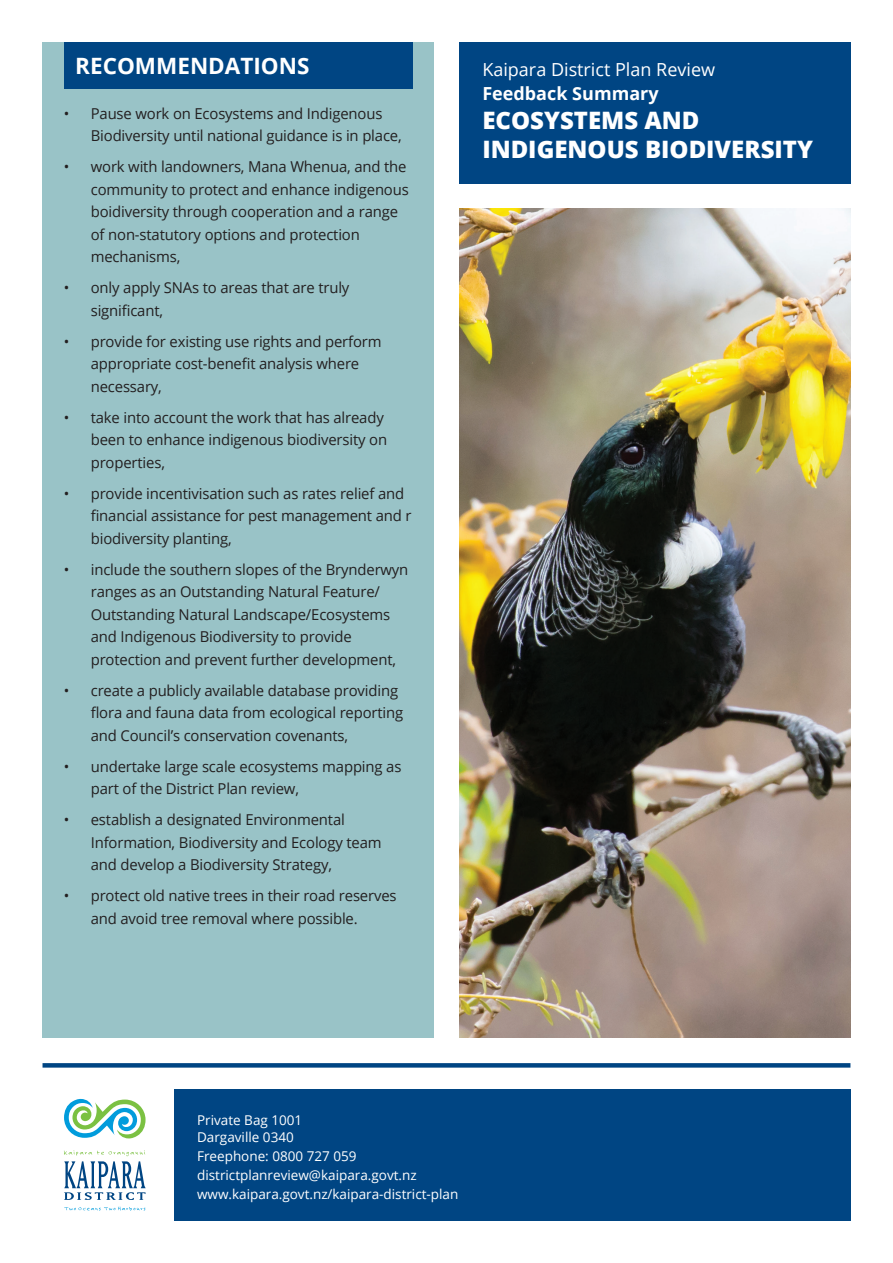
<style>
.page{position:relative;width:893px;height:1263px;background:#fff}
.page>*{position:absolute;margin:0;border:0;box-sizing:border-box;transform-origin:0 0}
.t1{font:800 24px/28.8px "Open Sans";color:#fff}
.t2{font:700 22.5px "Open Sans";color:#fff}
.t3{font:18px "Open Sans";color:#fff}
.t4{font:700 18px "Open Sans";color:#fff}
.t5{font:15px/22.5px "Open Sans";letter-spacing:-.01em;color:#231f20}
.t6{font:13.5px/19.2px "Open Sans";color:#fff}
</style>
<div class="page">
<div style="left:174px;top:1089px;width:676px;height:131px;background:#004583"></div>
<div style="left:459px;top:43px;width:391px;height:141px;background:#004583"></div>
<svg style="left:43px;top:1063px;width:807px;height:4px;background:#084a86"></svg>
<svg style="left:64px;top:1099px;width:82px;height:39px"></svg>
<svg style="left:64px;top:1206px;width:81px;height:4px"></svg>
<svg style="left:64px;top:1150px;width:82px;height:50px"></svg>
<img style="left:460px;top:208px;width:391px;height:829px">
<div style="left:43px;top:43px;width:391px;height:994px;background:#99c3c7"></div>
<div style="left:64px;top:43px;width:348px;height:46px;background:#004583"></div>
<h2 class="t2" style="left:75px;top:50px;width:236px">RECOMMENDATIONS</h2>
<p class="t5" style="left:91px;top:101px;width:312px;text-indent:-27px">• Pause work on Ecosystems and Indigenous<br>Biodiversity until national guidance is in place,</p>
<p class="t5" style="left:91px;top:155px;width:320px;text-indent:-27px">• work with landowners, Mana Whenua, and the community to protect and enhance indigenous boidiversity through cooperation and a range of non-statutory options and protection mechanisms,</p>
<p class="t5" style="left:91px;top:276px;width:260px;text-indent:-27px">• only apply SNAs to areas that are truly significant,</p>
<p class="t5" style="left:91px;top:329px;width:292px;text-indent:-27px">• provide for existing use rights and perform appropriate cost-benefit analysis where necessary,</p>
<p class="t5" style="left:91px;top:405px;width:298px;text-indent:-27px">• take into account the work that has already been to enhance indigenous biodiversity on properties,</p>
<p class="t5" style="left:91px;top:481px;width:322px;text-indent:-27px">• provide incentivisation such as rates relief and financial assistance for pest management and r biodiversity planting,</p>
<p class="t5" style="left:91px;top:557px;width:319px;text-indent:-27px">• include the southern slopes of the Brynderwyn ranges as an Outstanding Natural Feature/ Outstanding Natural Landscape/Ecosystems and Indigenous Biodiversity to provide protection and prevent further development,</p>
<p class="t5" style="left:91px;top:678px;width:314px;text-indent:-27px">• create a publicly available database providing flora and fauna data from ecological reporting and Council’s conservation covenants,</p>
<p class="t5" style="left:91px;top:754px;width:312px;text-indent:-27px">• undertake large scale ecosystems mapping as part of the District Plan review,</p>
<p class="t5" style="left:91px;top:808px;width:292px;text-indent:-27px">• establish a designated Environmental<br>Information, Biodiversity and Ecology team and develop a Biodiversity Strategy,</p>
<p class="t5" style="left:91px;top:884px;width:307px;text-indent:-27px">• protect old native trees in their road reserves and avoid tree removal where possible.</p>
<p class="t3" style="left:482px;top:57px;width:234px">Kaipara District Plan Review</p>
<p class="t4" style="left:482px;top:81px;width:178px">Feedback Summary</p>
<h1 class="t1" style="left:482px;top:104px;width:332px">ECOSYSTEMS AND<br>INDIGENOUS BIODIVERSITY</h1>
<p class="t6" style="left:197px;top:1112px;width:107px;line-height:16.2px">Private Bag 1001<br>Dargaville 0340</p>
<p class="t6" style="left:197px;top:1146px;width:263px">Freephone: 0800 727 059 districtplanreview@kaipara.govt.nz www.kaipara.govt.nz/kaipara-district-plan</p>
</div>
